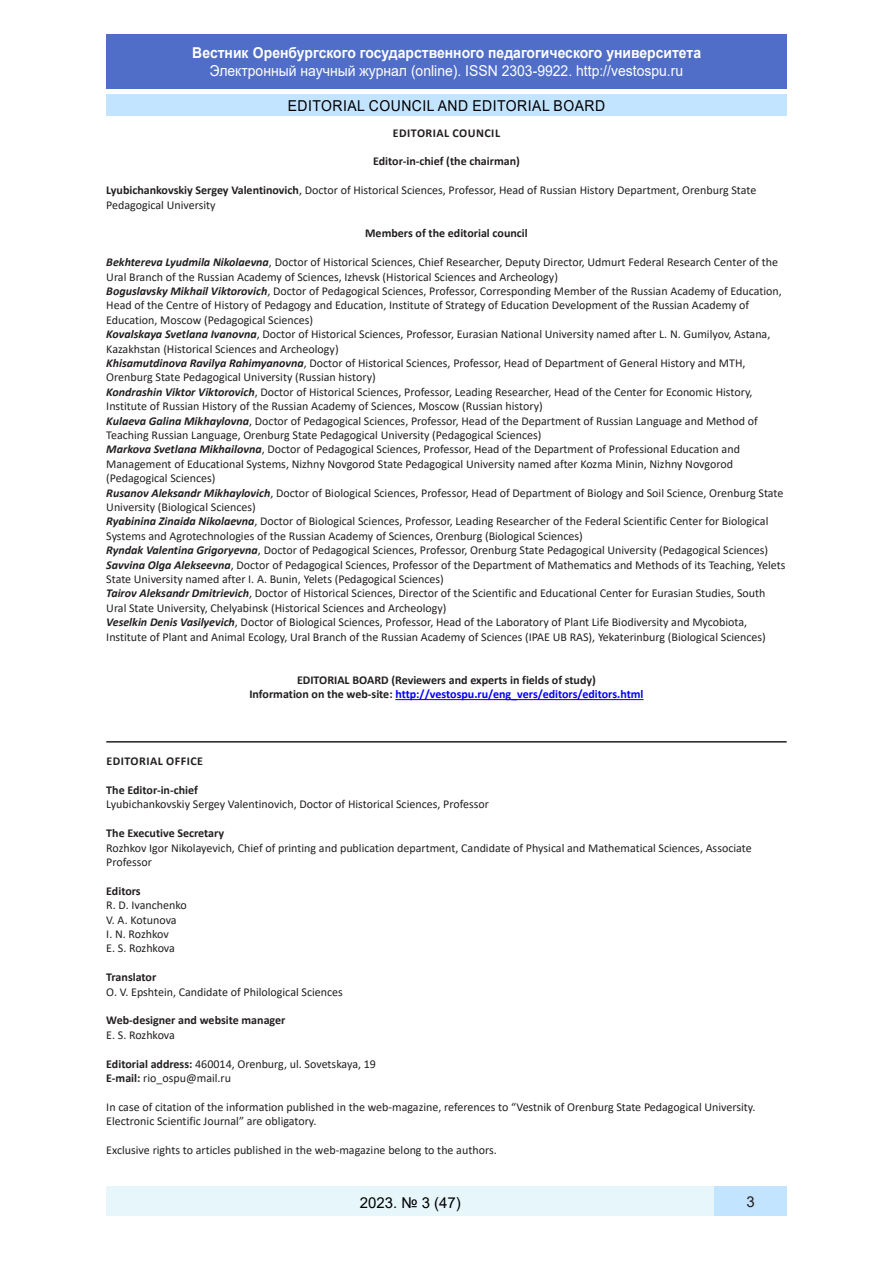
<style>
.page{position:relative;width:893px;height:1263px;background:#fff}
.page>*{position:absolute;margin:0;border:0;box-sizing:border-box;transform-origin:0 0}
.t1{font:15px "Arial";color:#fff;scale:.93 1}
.t2{font:700 15px "Arial";color:#fff;scale:.93 1}
.t3{font:15px "Arial";letter-spacing:.035em;color:#000;scale:.93 1}
.t4{font:15px "Arial";letter-spacing:.035em;color:#000}
.t5{font:15px "Arial";color:#231f20}
.t6{font:12px/14.4px "Calibri";color:#231f20}
.t7{font:700 12px/14.4px "Calibri";color:#231f20;text-align:center}
.t8{font:700 12px "Calibri";letter-spacing:.04em;color:#231f20}
.s1{font-weight:700}
.s2{font-weight:700;font-style:italic}
.s3{color:#00f}
</style>
<div class="page">
<div style="left:106px;top:34px;width:681px;height:55px;background:#506ec8"></div>
<div style="left:106px;top:1186px;width:608px;height:30px;background:#e6f6fb"></div>
<div style="left:714px;top:1186px;width:73px;height:30px;background:#c3e4ff"></div>
<div style="left:106px;top:95px;width:681px;height:21px;background:#c3e4ff"></div>
<hr style="left:395px;top:699px;width:249px;height:1px;background:#00f">
<hr style="left:106px;top:741px;width:681px;height:2px;background:#231f20">
<p class="t2" style="left:192px;top:42px;width:549px">Вестник Оренбургского государственного педагогического университета</p>
<p class="t1" style="left:210px;top:60px;width:511px">Электронный научный журнал (online). ISSN 2303-9922. http://vestospu.ru</p>
<p class="t3" style="left:288px;top:95px;width:343px">EDITORIAL COUNCIL AND EDITORIAL BOARD</p>
<p class="t8" style="left:393px;top:124px;width:109px">EDITORIAL COUNCIL</p>
<p class="t7" style="left:373px;top:154px;width:148px">Editor-in-chief (the chairman)</p>
<p class="t6" style="left:106px;top:183px;width:651px"><span class="s1">Lyubichankovskiy Sergey Valentinovich</span>, Doctor of Historical Sciences, Professor, Head of Russian History Department, Orenburg State<br>Pedagogical University</p>
<p class="t7" style="left:365px;top:226px;width:164px">Members of the editorial council</p>
<p class="t6" style="left:106px;top:255px;width:681px"><span class="s2">Bekhtereva Lyudmila Nikolaevna</span>, Doctor of Historical Sciences, Chief Researcher, Deputy Director, Udmurt Federal Research Center of the Ural Branch of the Russian Academy of Sciences, Izhevsk (Historical Sciences and Archeology)<br><span class="s2">Boguslavsky Mikhail Viktorovich</span>, Doctor of Pedagogical Sciences, Professor, Corresponding Member of the Russian Academy of Education, Head of the Centre of History of Pedagogy and Education, Institute of Strategy of Education Development of the Russian Academy of Education, Moscow (Pedagogical Sciences)<br><span class="s2">Kovalskaya Svetlana Ivanovna</span>, Doctor of Historical Sciences, Professor, Eurasian National University named after L. N. Gumilyov, Astana, Kazakhstan (Historical Sciences and Archeology)<br><span class="s2">Khisamutdinova Ravilya Rahimyanovna</span>, Doctor of Historical Sciences, Professor, Head of Department of General History and MTH, Orenburg State Pedagogical University (Russian history)<br><span class="s2">Kondrashin Viktor Viktorovich</span>, Doctor of Historical Sciences, Professor, Leading Researcher, Head of the Center for Economic History, Institute of Russian History of the Russian Academy of Sciences, Moscow (Russian history)<br><span class="s2">Kulaeva Galina Mikhaylovna</span>, Doctor of Pedagogical Sciences, Professor, Head of the Department of Russian Language and Method of Teaching Russian Language, Orenburg State Pedagogical University (Pedagogical Sciences)<br><span class="s2">Markova Svetlana Mikhailovna</span>, Doctor of Pedagogical Sciences, Professor, Head of the Department of Professional Education and Management of Educational Systems, Nizhny Novgorod State Pedagogical University named after Kozma Minin, Nizhny Novgorod (Pedagogical Sciences)<br><span class="s2">Rusanov Aleksandr Mikhaylovich</span>, Doctor of Biological Sciences, Professor, Head of Department of Biology and Soil Science, Orenburg State University (Biological Sciences)<br><span class="s2">Ryabinina Zinaida Nikolaevna</span>, Doctor of Biological Sciences, Professor, Leading Researcher of the Federal Scientific Center for Biological Systems and Agrotechnologies of the Russian Academy of Sciences, Orenburg (Biological Sciences)<br><span class="s2">Ryndak Valentina Grigoryevna</span>, Doctor of Pedagogical Sciences, Professor, Orenburg State Pedagogical University (Pedagogical Sciences)<br><span class="s2">Savvina Olga Alekseevna</span>, Doctor of Pedagogical Sciences, Professor of the Department of Mathematics and Methods of its Teaching, Yelets State University named after I. A. Bunin, Yelets (Pedagogical Sciences)<br><span class="s2">Tairov Aleksandr Dmitrievich</span>, Doctor of Historical Sciences, Director of the Scientific and Educational Center for Eurasian Studies, South Ural State University, Chelyabinsk (Historical Sciences and Archeology)<br><span class="s2">Veselkin Denis Vasilyevich</span>, Doctor of Biological Sciences, Professor, Head of the Laboratory of Plant Life Biodiversity and Mycobiota, Institute of Plant and Animal Ecology, Ural Branch of the Russian Academy of Sciences (IPAE UB RAS), Yekaterinburg (Biological Sciences)</p>
<p class="t7" style="left:249px;top:672px;width:396px">EDITORIAL BOARD (Reviewers and experts in fields of study)<br>Information on the web-site: <span class="s3">http://vestospu.ru/eng_vers/editors/editors.html</span></p>
<p class="t8" style="left:107px;top:753px;width:98px">EDITORIAL OFFICE</p>
<p class="t7" style="left:106px;top:782px;width:93px">The Editor-in-chief</p>
<p class="t6" style="left:106px;top:797px;width:384px">Lyubichankovskiy Sergey Valentinovich, Doctor of Historical Sciences, Professor</p>
<p class="t7" style="left:106px;top:826px;width:119px">The Executive Secretary</p>
<p class="t6" style="left:106px;top:840px;width:647px">Rozhkov Igor Nikolayevich, Chief of printing and publication department, Candidate of Physical and Mathematical Sciences, Associate<br>Professor</p>
<p class="t7" style="left:106px;top:883px;width:36px">Editors</p>
<p class="t6" style="left:106px;top:898px;width:82px">R. D. Ivanchenko<br>V. A. Kotunova<br>I. N. Rozhkov<br>E. S. Rozhkova</p>
<p class="t7" style="left:106px;top:970px;width:51px">Translator</p>
<p class="t6" style="left:106px;top:984px;width:238px">O. V. Epshtein, Candidate of Philological Sciences</p>
<p class="t7" style="left:106px;top:1013px;width:181px">Web-designer and website manager</p>
<p class="t6" style="left:106px;top:1027px;width:70px">E. S. Rozhkova</p>
<p class="t6" style="left:106px;top:1056px;width:271px"><span class="s1">Editorial address:</span> 460014, Orenburg, ul. Sovetskaya, 19<br><span class="s1">E-mail:</span> rio_ospu@mail.ru</p>
<p class="t6" style="left:106px;top:1099px;width:651px">In case of citation of the information published in the web-magazine, references to “Vestnik of Orenburg State Pedagogical University.<br>Electronic Scientific Journal” are obligatory.</p>
<p class="t6" style="left:106px;top:1142px;width:392px">Exclusive rights to articles published in the web-magazine belong to the authors.</p>
<p class="t4" style="left:360px;top:1192px;width:103px">2023. № 3 (47)</p>
<p class="t5" style="left:746px;top:1191px;width:10px">3</p>
</div>
